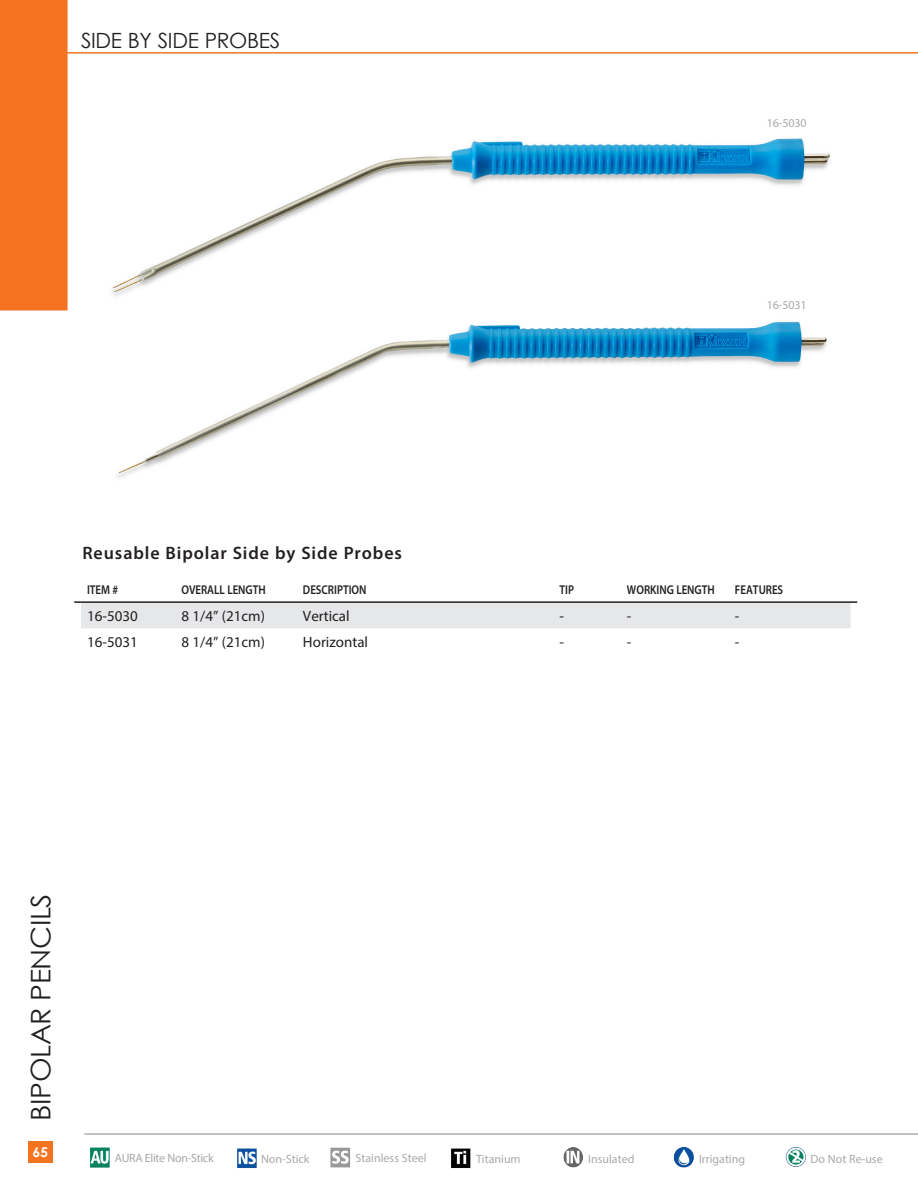
<style>
.page{position:relative;width:918px;height:1188px;background:#fff}
.page>*{position:absolute;margin:0;border:0;box-sizing:border-box;transform-origin:0 0}
.t1{font:27px "Century Gothic";letter-spacing:-.015em;color:#231f20;scale:1.05 1}
.t2{font:21px "Century Gothic";letter-spacing:-.015em;color:#231f20}
.t3{font:600 18px "Myriad Pro";letter-spacing:.05em;color:#231f20}
.t4{font:15px "Myriad Pro";color:#231f20}
.t5{font:700 13.5px "Century Gothic";color:#fff;scale:1.05 1}
.t6{font:600 12.75px "Myriad Pro";color:#231f20;scale:.85 1}
.t7{font:12px "Myriad Pro";color:#a8a9ad}
.t8{font:12px "Myriad Pro";letter-spacing:-.025em;color:#a8a9ad}
</style>
<div class="page">
<hr style="left:84px;top:1133px;width:834px;height:2px;background:#bcbdc0">
<hr style="left:0;top:52px;width:918px;height:2px;background:#f47321">
<div style="left:81px;top:603px;width:770px;height:25px;background:#e6e7e9"></div>
<hr style="left:74px;top:601px;width:783px;height:2px;background:#231f20">
<img style="left:117px;top:321px;width:710px;height:157px">
<img style="left:112px;top:138px;width:718px;height:159px">
<div style="left:0;top:0;width:68px;height:310px;background:#f47321"></div>
<div style="left:28px;top:1142px;width:25px;height:21px;background:#f47321"></div>
<img style="left:90px;top:1148px;width:20px;height:20px">
<img style="left:237px;top:1148px;width:20px;height:20px">
<img style="left:330px;top:1148px;width:21px;height:20px">
<img style="left:451px;top:1148px;width:20px;height:20px">
<img style="left:563px;top:1148px;width:20px;height:20px">
<img style="left:673px;top:1148px;width:21px;height:20px">
<img style="left:785px;top:1147px;width:21px;height:20px">
<p class="t2" style="left:81px;top:26px;width:201px">SIDE BY SIDE PROBES</p>
<p class="t7" style="left:767px;top:115px;width:41px">16-5030</p>
<p class="t7" style="left:767px;top:298px;width:41px">16-5031</p>
<p class="t3" style="left:83px;top:541px;width:321px">Reusable Bipolar Side by Side Probes</p>
<p class="t6" style="left:87px;top:582px;width:38px">ITEM #</p>
<p class="t6" style="left:181px;top:582px;width:101px">OVERALL LENGTH</p>
<p class="t6" style="left:303px;top:582px;width:76px">DESCRIPTION</p>
<p class="t6" style="left:559px;top:582px;width:19px">TIP</p>
<p class="t6" style="left:627px;top:582px;width:105px">WORKING LENGTH</p>
<p class="t6" style="left:735px;top:582px;width:58px">FEATURES</p>
<p class="t4" style="left:87px;top:607px;width:52px">16-5030</p>
<p class="t4" style="left:181px;top:607px;width:85px">8 1/4” (21cm)</p>
<p class="t4" style="left:303px;top:607px;width:48px">Vertical</p>
<p class="t4" style="left:559px;top:607px;width:6px">-</p>
<p class="t4" style="left:627px;top:607px;width:6px">-</p>
<p class="t4" style="left:735px;top:607px;width:6px">-</p>
<p class="t4" style="left:87px;top:633px;width:52px">16-5031</p>
<p class="t4" style="left:181px;top:633px;width:85px">8 1/4” (21cm)</p>
<p class="t4" style="left:303px;top:633px;width:67px">Horizontal</p>
<p class="t4" style="left:559px;top:633px;width:6px">-</p>
<p class="t4" style="left:627px;top:633px;width:6px">-</p>
<p class="t4" style="left:735px;top:633px;width:6px">-</p>
<p class="t1" style="left:22px;top:1120px;width:218px;rotate:-90deg">BIPOLAR PENCILS</p>
<p class="t5" style="left:32px;top:1142px;width:16px">65</p>
<p class="t8" style="left:115px;top:1150px;width:100px">AURA Elite Non-Stick</p>
<p class="t7" style="left:261px;top:1151px;width:50px">Non-Stick</p>
<p class="t7" style="left:356px;top:1150px;width:73px">Stainless Steel</p>
<p class="t7" style="left:476px;top:1151px;width:46px">Titanium</p>
<p class="t7" style="left:588px;top:1151px;width:48px">Insulated</p>
<p class="t7" style="left:699px;top:1151px;width:48px">Irrigating</p>
<p class="t7" style="left:811px;top:1151px;width:74px">Do Not Re-use</p>
</div>
